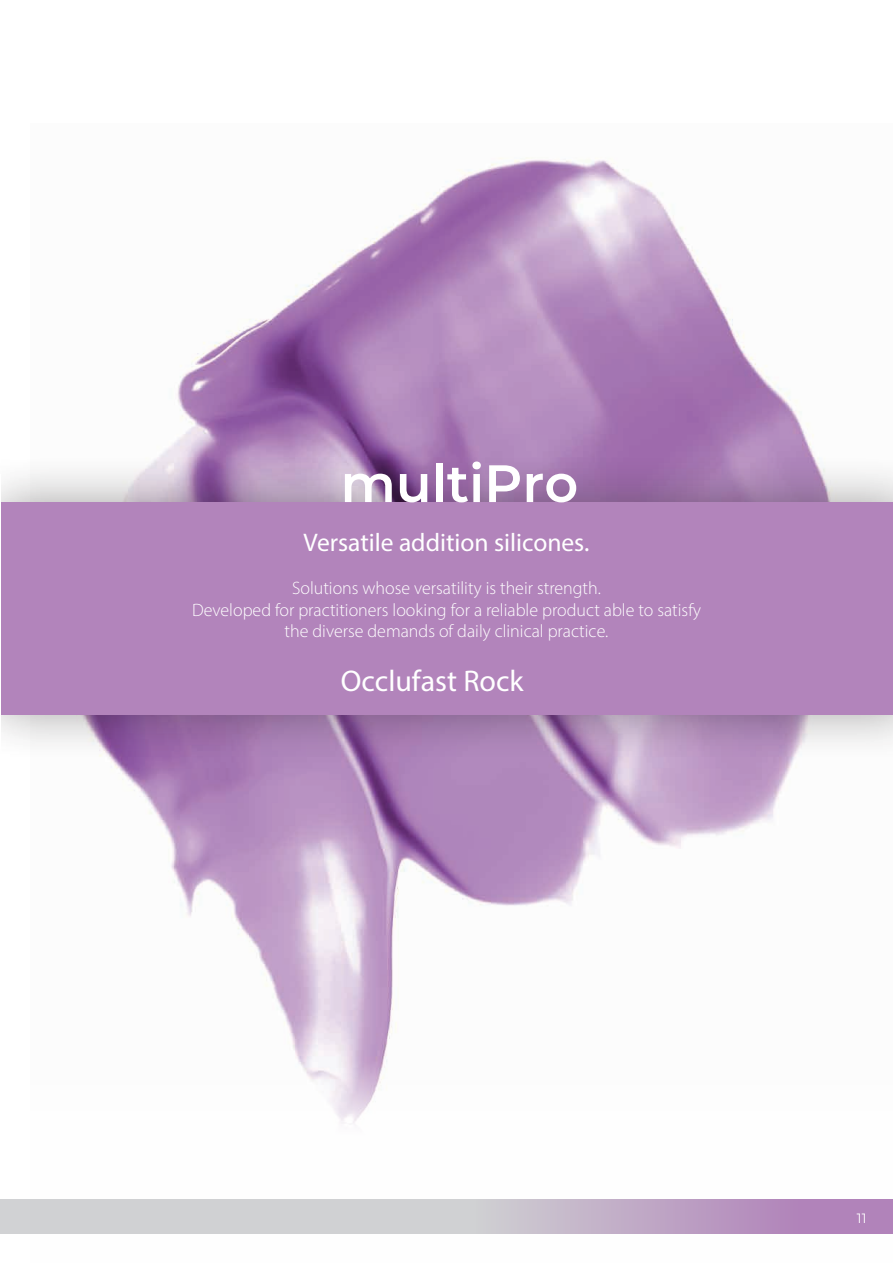
<style>
.page{position:relative;width:893px;height:1263px;background:#fff}
.page>*{position:absolute;margin:0;border:0;box-sizing:border-box;transform-origin:0 0}
.t1{font:100 52.5px "Montserrat";color:#fff}
.t2{font:30px "Myriad Pro";color:#fff}
.t3{font:25.5px "Myriad Pro";color:#fff}
.t4{font:300 18px/21.6px "Myriad Pro";color:#fff;text-align:center}
.t5{font:100 13.5px "Montserrat";color:#fff}
</style>
<div class="page">
<img style="left:30px;top:157px;width:863px;height:1077px">
<div style="left:0;top:454px;width:893px;height:308px;background:#231f20;opacity:.4"></div>
<div style="left:0;top:502px;width:893px;height:212px;background:#b284bb"></div>
<hr style="left:0;top:474px;width:1px;height:274px;background:#fff">
<p class="t1" style="left:341px;top:448px;width:239px">multiPro</p>
<p class="t3" style="left:304px;top:527px;width:287px">Versatile addition silicones.</p>
<p class="t4" style="left:192px;top:577px;width:510px">Solutions whose versatility is their strength.<br>Developed for practitioners looking for a reliable product able to satisfy the diverse demands of daily clinical practice.</p>
<p class="t2" style="left:341px;top:662px;width:184px">Occlufast Rock</p>
<p class="t5" style="left:857px;top:1209px;width:11px">11</p>
</div>
